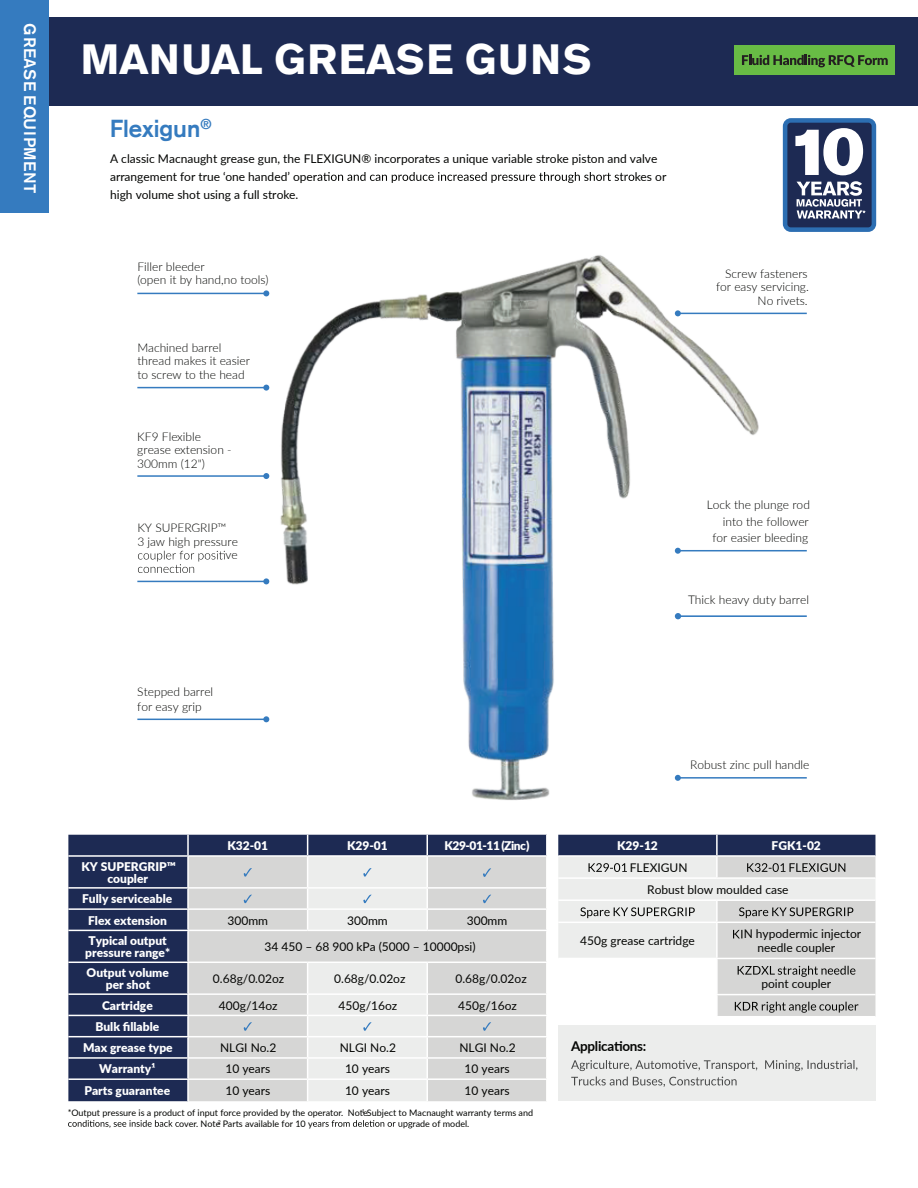
<style>
.page{position:relative;width:918px;height:1188px;background:#fff}
.page>*{position:absolute;margin:0;border:0;box-sizing:border-box;transform-origin:0 0}
.t1{font:700 42px "Akzidenz Grotesk BE";letter-spacing:.04em;color:#fff}
.t2{font:700 24px "Akzidenz Grotesk";color:#357bbf}
.t3{font:500 16.5px "Akzidenz Grotesk BE";letter-spacing:.04em;color:#fff}
.t4{font:700 13.5px "Lato";letter-spacing:-.025em;color:#040503}
.t5{font:12px/18px "Lato";color:#040503}
.t6{font:300 12px/13.5px "Lato";color:#040503}
.t7{font:900 12px/12px "Lato";color:#fff;text-align:center}
.t8{font:900 12px "Lato";letter-spacing:-.04em;color:#fff}
.t9{font:9px/10.8px "Lato";color:#040503}
</style>
<div class="page">
<div style="left:893px;top:17px;width:25px;height:89px;background:#1d2a53"></div>
<div style="left:17px;top:17px;width:876px;height:89px;background:#1d2a53"></div>
<div style="left:0;top:0;width:48px;height:213px;background:#357bbf"></div>
<img style="left:257px;top:255px;width:512px;height:545px">
<svg style="left:317px;top:172px;width:317px;height:11px"></svg>
<svg style="left:138px;top:551px;width:87px;height:22px"></svg>
<hr style="left:137px;top:293px;width:129px;height:1px;background:#357bbf">
<svg style="left:263px;top:290px;width:6px;height:6px"></svg>
<hr style="left:137px;top:387px;width:129px;height:1px;background:#357bbf">
<svg style="left:263px;top:385px;width:6px;height:6px"></svg>
<hr style="left:137px;top:475px;width:129px;height:2px;background:#357bbf">
<svg style="left:263px;top:473px;width:6px;height:6px"></svg>
<hr style="left:137px;top:581px;width:129px;height:1px;background:#357bbf">
<svg style="left:263px;top:578px;width:6px;height:6px"></svg>
<hr style="left:137px;top:719px;width:129px;height:1px;background:#357bbf">
<svg style="left:263px;top:716px;width:6px;height:6px"></svg>
<hr style="left:678px;top:777px;width:129px;height:2px;background:#357bbf">
<svg style="left:675px;top:775px;width:6px;height:6px"></svg>
<hr style="left:678px;top:615px;width:129px;height:2px;background:#357bbf">
<svg style="left:675px;top:613px;width:6px;height:6px"></svg>
<hr style="left:678px;top:550px;width:129px;height:1px;background:#357bbf">
<svg style="left:675px;top:548px;width:6px;height:6px"></svg>
<hr style="left:678px;top:313px;width:129px;height:1px;background:#357bbf">
<svg style="left:675px;top:310px;width:6px;height:6px"></svg>
<svg style="left:68px;top:1120px;width:111px;height:8px"></svg>
<svg style="left:313px;top:1120px;width:99px;height:8px"></svg>
<svg style="left:68px;top:835px;width:479px;height:266px;background:#a7abb6"></svg>
<svg style="left:558px;top:835px;width:317px;height:181px"></svg>
<svg style="left:783px;top:118px;width:93px;height:114px"></svg>
<div style="left:558px;top:1026px;width:317px;height:75px;background:#ecedec"></div>
<svg style="left:571px;top:1060px;width:286px;height:11px"></svg>
<svg style="left:571px;top:1077px;width:166px;height:10px"></svg>
<svg style="left:734px;top:45px;width:161px;height:30px;background:#5da43f"></svg>
<h3 class="t3" style="left:40px;top:23px;width:171px;rotate:90deg">GREASE EQUIPMENT</h3>
<h1 class="t1" style="left:81px;top:35px;width:513px">MANUAL GREASE GUNS</h1>
<h2 class="t2" style="left:110px;top:114px;width:103px">Flexigun<sup>®</sup></h2>
<p class="t5" style="left:110px;top:149px;width:549px">A classic Macnaught grease gun, the FLEXIGUN® incorporates a unique variable stroke piston and valve arrangement for true ‘one handed’ oper</p>
<p class="t5" style="left:635px;top:167px;width:33px">kes or</p>
<p class="t5" style="left:110px;top:185px;width:190px">high volume shot using a full stroke.</p>
<p class="t6" style="left:137px;top:259px;width:133px">Filler bleeder<br>(open it by hand,no tools)</p>
<p class="t6" style="left:716px;top:266px;width:94px;text-align:right">Screw fasteners for easy servicing.<br>No rivets.</p>
<p class="t6" style="left:137px;top:340px;width:114px">Machined barrel thread makes it easier to screw to the head</p>
<p class="t6" style="left:137px;top:429px;width:96px">KF9 Flexible grease extension -<br>300mm (12")</p>
<p class="t6" style="left:137px;top:521px;width:91px">KY SUPERGRIP™</p>
<p class="t6" style="left:137px;top:534px;width:102px">3 jaw high pressure</p>
<p class="t6" style="left:226px;top:548px;width:14px">ve</p>
<p class="t6" style="left:707px;top:496px;width:105px;line-height:16.5px;text-align:right">Lock the plunge rod into the follower for easier bleeding</p>
<p class="t6" style="left:688px;top:592px;width:123px">Thick heavy duty barrel</p>
<p class="t6" style="left:137px;top:684px;width:77px;line-height:15px">Stepped barrel for easy grip</p>
<p class="t7" style="left:81px;top:860px;width:96px">KY SUPERGRIP™ coupler</p>
<p class="t7" style="left:82px;top:888px;width:92px;line-height:21.3px">Fully serviceable<br>Flex extension</p>
<p class="t7" style="left:227px;top:839px;width:42px">K32-01</p>
<p class="t7" style="left:347px;top:839px;width:42px">K29-01</p>
<p class="t8" style="left:445px;top:836px;width:86px">K29-01-11(Zinc)</p>
<p class="t5" style="left:228px;top:911px;width:42px">300mm</p>
<p class="t5" style="left:347px;top:911px;width:42px">300mm</p>
<p class="t5" style="left:467px;top:911px;width:42px">300mm</p>
<p class="t7" style="left:85px;top:934px;width:86px;text-align:left">Typical output pressure range*</p>
<p class="t5" style="left:264px;top:937px;width:213px">34 450 – 68 900 kPa (5000 – 10000psi)</p>
<p class="t7" style="left:87px;top:966px;width:84px">Output volume per shot</p>
<p class="t5" style="left:213px;top:969px;width:73px">0.68g/0.02oz</p>
<p class="t5" style="left:334px;top:969px;width:73px">0.68g/0.02oz</p>
<p class="t5" style="left:455px;top:969px;width:73px">0.68g/0.02oz</p>
<p class="t7" style="left:102px;top:999px;width:52px">Cartridge</p>
<p class="t5" style="left:219px;top:996px;width:60px">400g/14oz</p>
<p class="t5" style="left:339px;top:996px;width:60px">450g/16oz</p>
<p class="t5" style="left:458px;top:996px;width:60px">450g/16oz</p>
<p class="t7" style="left:83px;top:1015px;width:91px;line-height:21.3px">Bulk fillable<br>Max grease type</p>
<p class="t5" style="left:220px;top:1038px;width:58px">NLGI No.2</p>
<p class="t5" style="left:340px;top:1038px;width:58px">NLGI No.2</p>
<p class="t5" style="left:459px;top:1038px;width:58px">NLGI No.2</p>
<p class="t7" style="left:99px;top:1063px;width:58px">Warranty¹</p>
<p class="t5" style="left:225px;top:1060px;width:47px">10 years</p>
<p class="t5" style="left:345px;top:1060px;width:47px">10 years</p>
<p class="t5" style="left:465px;top:1060px;width:47px">10 years</p>
<p class="t7" style="left:84px;top:1085px;width:87px">Parts guarantee</p>
<p class="t5" style="left:225px;top:1082px;width:47px">10 years</p>
<p class="t5" style="left:345px;top:1082px;width:47px">10 years</p>
<p class="t5" style="left:465px;top:1082px;width:47px">10 years</p>
<p class="t9" style="left:179px;top:1107px;width:355px;text-indent:-112px">*Output pressure is a product of input force provided by the operator. Note<sup>1</sup> Subject to Macnaught warranty terms and over. Note<sup>2</sup> Parts available for 10 y</p>
<p class="t9" style="left:413px;top:1118px;width:58px">rade of model.</p>
<p class="t6" style="left:690px;top:758px;width:121px">Robust zinc pull handle</p>
<p class="t7" style="left:617px;top:839px;width:42px">K29-12</p>
<p class="t7" style="left:772px;top:839px;width:51px">FGK1-02</p>
<p class="t5" style="left:647px;top:856px;width:143px;line-height:22px;text-indent:-17px">FLEXIGUN<br>Robust blow moulded case</p>
<p class="t5" style="left:580px;top:931px;width:116px">450g grease cartridge</p>
<p class="t5" style="left:757px;top:927px;width:105px;line-height:13.5px;text-indent:-14px">N hypodermic injector needle coupler</p>
<p class="t5" style="left:761px;top:974px;width:71px">point coupler</p>
<p class="t4" style="left:571px;top:1036px;width:77px">Applications:</p>
</div>
